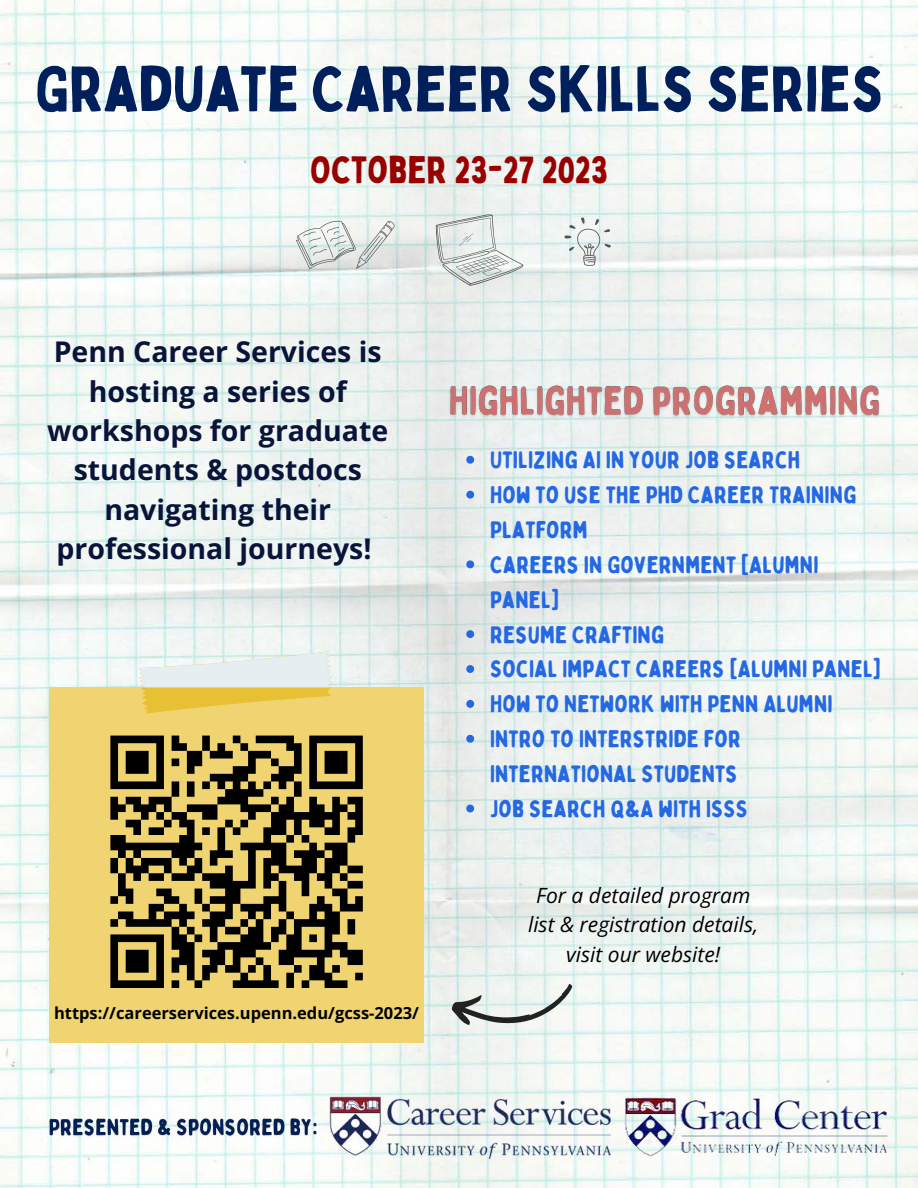
<style>
.page{position:relative;width:918px;height:1188px;background:#fff}
.page>*{position:absolute;margin:0;border:0;box-sizing:border-box;transform-origin:0 0}
.t1{font:63px "Bobby Jones";color:#001f5b}
.t2{font:37.5px "Bobby Jones";color:#900}
.t3{font:700 28.5px/39.3px "Open Sans";color:#09143a;text-align:center}
.t4{font:24px/34.8px "Bobby Jones Soft";color:#2568e4}
.t5{font:italic 21px/29.2px "Open Sans";color:#000;text-align:center}
.t6{font:700 16.5px "Open Sans";color:#000}
</style>
<div class="page">
<img style="left:0;top:0;width:918px;height:1188px">
<svg style="left:564px;top:218px;width:46px;height:48px"></svg>
<svg style="left:296px;top:221px;width:98px;height:48px"></svg>
<svg style="left:436px;top:214px;width:87px;height:72px;background:#d8dedc"></svg>
<img style="left:329px;top:1096px;width:282px;height:62px">
<img style="left:623px;top:1096px;width:267px;height:62px">
<div style="left:49px;top:688px;width:375px;height:355px;background:#f0d471"></div>
<svg style="left:136px;top:640px;width:197px;height:74px"></svg>
<svg style="left:110px;top:735px;width:253px;height:253px"></svg>
<svg style="left:450px;top:983px;width:126px;height:48px"></svg>
<img style="left:446px;top:377px;width:439px;height:49px">
<svg style="left:466px;top:456px;width:8px;height:8px"></svg>
<svg style="left:466px;top:491px;width:8px;height:8px"></svg>
<svg style="left:466px;top:560px;width:8px;height:8px"></svg>
<svg style="left:466px;top:630px;width:8px;height:8px"></svg>
<svg style="left:466px;top:665px;width:8px;height:8px"></svg>
<svg style="left:466px;top:700px;width:8px;height:8px"></svg>
<svg style="left:466px;top:735px;width:8px;height:8px"></svg>
<svg style="left:466px;top:805px;width:8px;height:7px"></svg>
<img style="left:46px;top:1115px;width:275px;height:28px">
<p class="t1" style="left:35px;top:49px;width:850px">GRADUATE CAREER SKILLS SERIES</p>
<p class="t2" style="left:310px;top:146px;width:300px">OCTOBER 23-27 2023</p>
<p class="t3" style="left:47px;top:332px;width:343px">Penn Career Services is hosting a series of workshops for graduate students &amp; postdocs navigating their professional journeys!</p>
<p class="t6" style="left:54px;top:1001px;width:366px">https://careerservices.upenn.edu/gcss-2023/</p>
<p class="t4" style="left:490px;top:443px;width:312px">UTILIZING AI IN YOUR JOB SEARCH</p>
<p class="t4" style="left:490px;top:478px;width:368px">HOW TO USE THE PHD CAREER TRAINING<br>PLATFORM</p>
<p class="t4" style="left:490px;top:548px;width:330px">CAREERS IN GOVERNMENT [ALUMNI<br>PANEL]</p>
<p class="t4" style="left:490px;top:617px;width:176px">RESUME CRAFTING</p>
<p class="t4" style="left:490px;top:652px;width:392px">SOCIAL IMPACT CAREERS [ALUMNI PANEL]</p>
<p class="t4" style="left:490px;top:687px;width:344px">HOW TO NETWORK WITH PENN ALUMNI</p>
<p class="t4" style="left:490px;top:722px;width:252px">INTRO TO INTERSTRIDE FOR<br>INTERNATIONAL STUDENTS</p>
<p class="t4" style="left:490px;top:792px;width:260px">JOB SEARCH Q&amp;A WITH ISSS</p>
<p class="t5" style="left:528px;top:880px;width:232px">For a detailed program list &amp; registration details, visit our website!</p>
</div>
